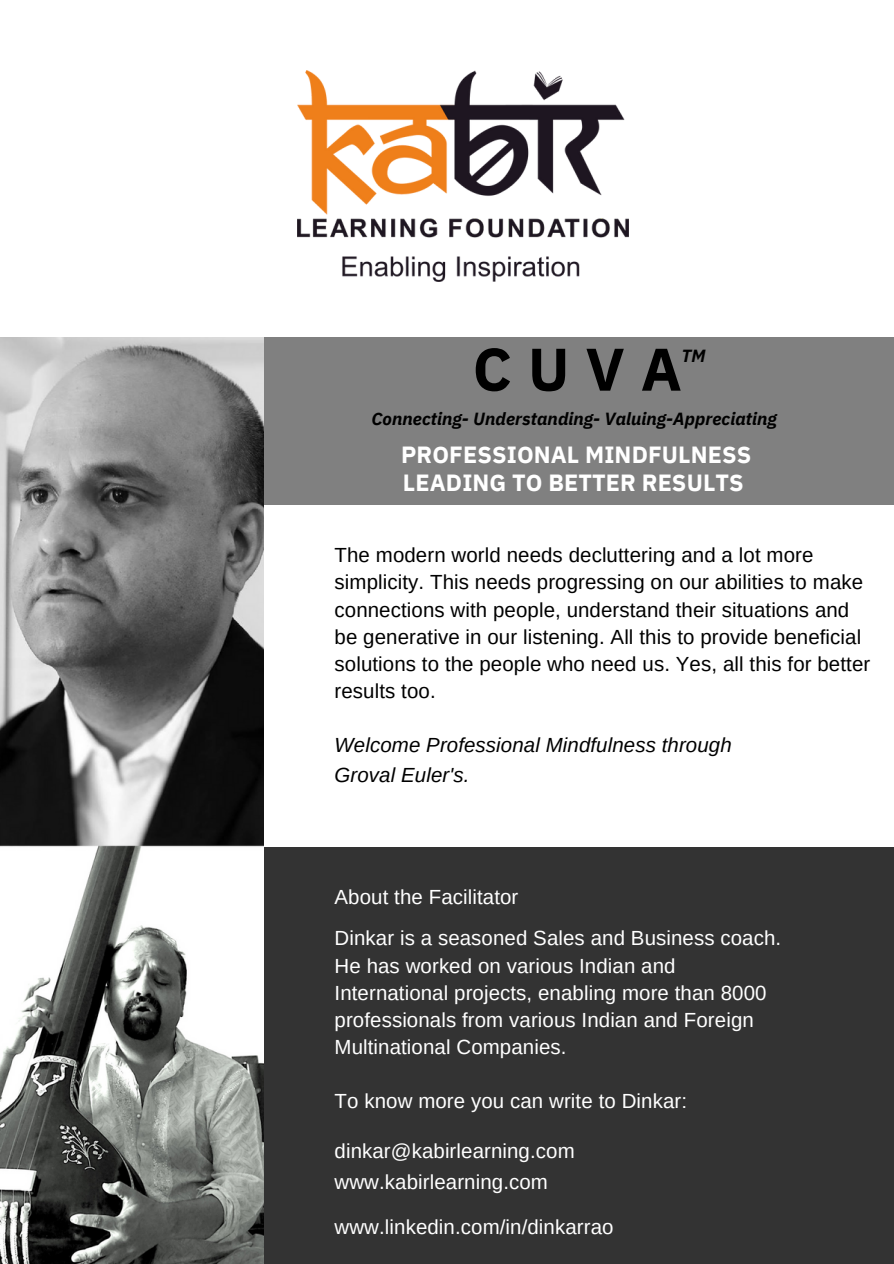
<style>
.page{position:relative;width:894px;height:1264px;background:#fff}
.page>*{position:absolute;margin:0;border:0;box-sizing:border-box;transform-origin:0 0}
.t1{font:700 60px "IBM Plex Sans";color:#000}
.t2{font:700 23.4px/28.2px "IBM Plex Sans";letter-spacing:.005em;color:#fff}
.t3{font:20.4px "Arimo";letter-spacing:.005em;color:#fff}
.t4{font:20.4px/27px "Arimo";letter-spacing:.005em;color:#000}
.t5{font:italic 20.4px "Arimo";letter-spacing:.005em;color:#000}
.t6{font:italic 700 17.55px "IBM Plex Sans";letter-spacing:.005em;color:#000}
</style>
<div class="page">
<div style="left:262px;top:846px;width:631px;height:417px;background:#333"></div>
<div style="left:261px;top:336px;width:632px;height:168px;background:#808080"></div>
<img style="left:0;top:337px;width:263px;height:926px">
<img style="left:297px;top:71px;width:331px;height:210px">
<p class="t1" style="left:472px;top:329px;width:210px">CUVA</p>
<p class="t6" style="left:371px;top:407px;width:407px">Connecting- Understanding- Valuing-Appreciating</p>
<p class="t2" style="left:401px;top:440px;width:351px">PROFESSIONAL MINDFULNESS<br>LEADING TO BETTER RESULTS</p>
<p class="t6" style="left:681px;top:344px;width:26px">TM</p>
<p class="t4" style="left:334px;top:542px;width:537px">The modern world needs decluttering and a lot more simplicity. This needs progressing on our abilities to make connections with people, understand their situations and be generative in our listening. All this to provide beneficial solutions to the people who need us. Yes, all this for better results too.</p>
<p class="t5" style="left:334px;top:733px;width:398px">Welcome Professional Mindfulness through</p>
<p class="t5" style="left:334px;top:763px;width:136px">Groval Euler's.</p>
<p class="t3" style="left:334px;top:885px;width:185px">About the Facilitator</p>
<p class="t3" style="left:334px;top:927px;width:448px">Dinkar is a seasoned Sales and Business coach.</p>
<p class="t3" style="left:334px;top:954px;width:342px">He has worked on various Indian and</p>
<p class="t3" style="left:334px;top:981px;width:433px">International projects, enabling more than 8000</p>
<p class="t3" style="left:334px;top:1008px;width:420px">professionals from various Indian and Foreign</p>
<p class="t3" style="left:334px;top:1035px;width:233px">Multinational Companies.</p>
<p class="t3" style="left:334px;top:1089px;width:354px">To know more you can write to Dinkar:</p>
<p class="t3" style="left:334px;top:1139px;width:241px">dinkar@kabirlearning.com</p>
<p class="t3" style="left:334px;top:1170px;width:215px">www.kabirlearning.com</p>
<p class="t3" style="left:334px;top:1215px;width:280px">www.linkedin.com/in/dinkarrao</p>
</div>
